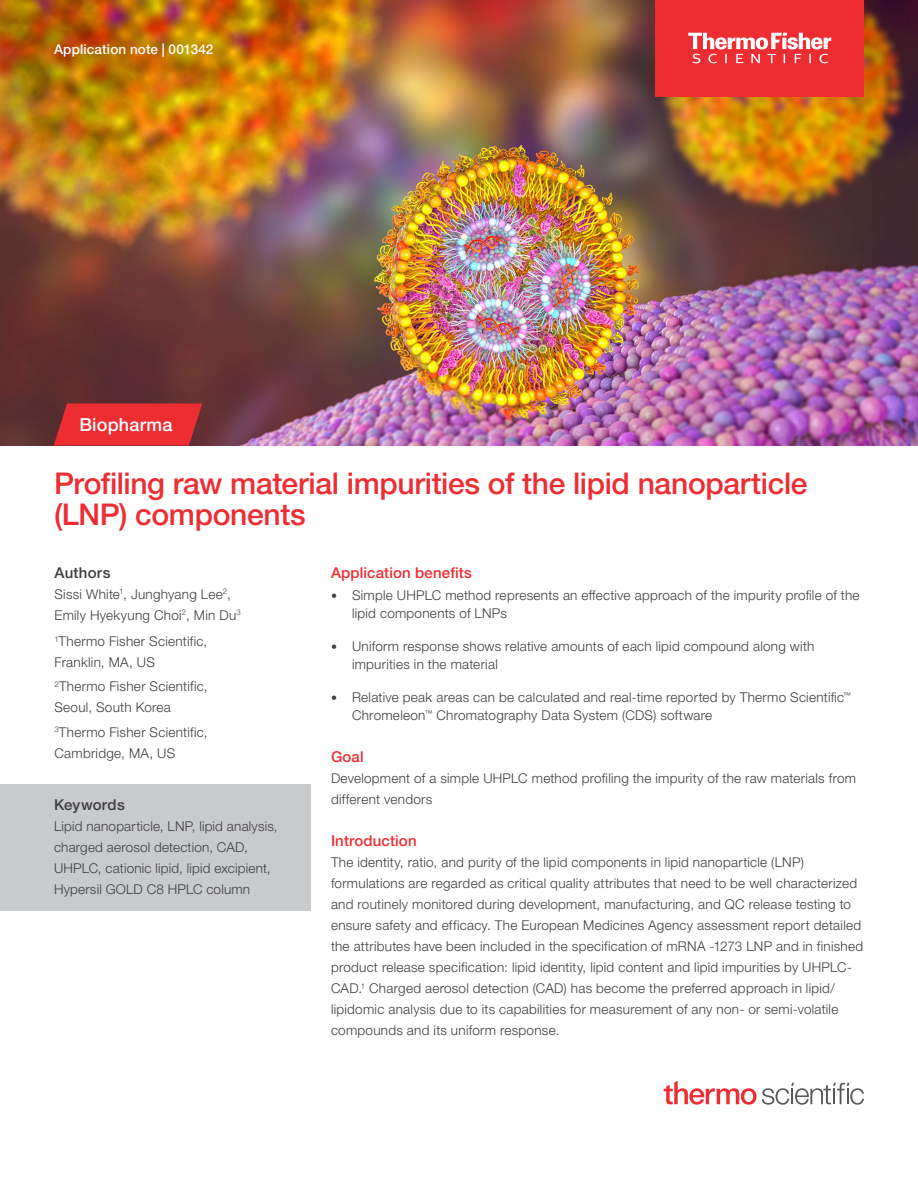
<style>
.page{position:relative;width:918px;height:1188px;background:#fff}
.page>*{position:absolute;margin:0;border:0;box-sizing:border-box;transform-origin:0 0}
.t1{font:500 30px/31.5px "Helvetica Neue LTW1 G";letter-spacing:-.01em;color:#ee2d33}
.t2{font:500 18px "Helvetica Neue LTW1 G";letter-spacing:.01em;color:#fff}
.t3{font:500 15px "Helvetica Neue LTW1 G";letter-spacing:.01em;color:#ee2d33}
.t4{font:500 15px "Helvetica Neue LTW1 G";letter-spacing:.02em;color:#3e3e3f}
.t5{font:300 13.5px/21px "Helvetica Neue LTW1 G";letter-spacing:.02em;color:#3e3e3f}
.t6{font:500 13.5px "Helvetica Neue LTW1 G";letter-spacing:.01em;color:#fff}
.s1{font-size:12px}
</style>
<div class="page">
<img style="left:0;top:0;width:918px;height:446px">
<svg style="left:664px;top:1081px;width:200px;height:24px"></svg>
<div style="left:0;top:784px;width:310px;height:126px;background:#c9cacc"></div>
<div style="left:656px;top:0;width:208px;height:96px;background:#ee2d33"></div>
<svg style="left:688px;top:33px;width:143px;height:30px"></svg>
<svg style="left:54px;top:404px;width:148px;height:42px;background:#df2d32"></svg>
<p class="t6" style="left:54px;top:41px;width:161px">Application note | 001342</p>
<h2 class="t2" style="left:79px;top:414px;width:95px">Biopharma</h2>
<h1 class="t1" style="left:54px;top:468px;width:755px">Profiling raw material impurities of the lipid nanoparticle (LNP) components</h1>
<p class="t4" style="left:54px;top:563px;width:58px">Authors</p>
<p class="t5" style="left:54px;top:583px;width:188px">Sissi White<sup>1</sup>, Junghyang Lee<sup>2</sup>,<br>Emily Hyekyung Choi<sup>2</sup>, Min Du<sup>3</sup></p>
<p class="t5" style="left:54px;top:631px;width:154px"><sup>1</sup>Thermo Fisher Scientific,<br>Franklin, MA, US</p>
<p class="t5" style="left:54px;top:676px;width:155px"><sup>2</sup>Thermo Fisher Scientific,<br>Seoul, South Korea</p>
<p class="t5" style="left:54px;top:721px;width:155px"><sup>3</sup>Thermo Fisher Scientific,<br>Cambridge, MA, US</p>
<p class="t4" style="left:54px;top:795px;width:72px">Keywords</p>
<p class="t5" style="left:54px;top:815px;width:225px">Lipid nanoparticle, LNP, lipid analysis, charged aerosol detection, CAD, UHPLC, cationic lipid, lipid excipient, Hypersil GOLD C8 HPLC column</p>
<p class="t3" style="left:331px;top:563px;width:142px">Application benefits</p>
<p class="t5" style="left:352px;top:586px;width:509px;line-height:18px;text-indent:-21px"><span class="s1">•</span> Simple UHPLC method represents an effective approach of the impurity profile of the lipid components of LNPs</p>
<p class="t5" style="left:352px;top:637px;width:464px;line-height:18px;text-indent:-21px"><span class="s1">•</span> Uniform response shows relative amounts of each lipid compound along with impurities in the material</p>
<p class="t5" style="left:352px;top:688px;width:501px;line-height:18px;text-indent:-21px"><span class="s1">•</span> Relative peak areas can be calculated and real-time reported by Thermo Scientific<sup>™<br></sup>Chromeleon<sup>™</sup> Chromatography Data System (CDS) software</p>
<p class="t3" style="left:331px;top:748px;width:34px">Goal</p>
<p class="t5" style="left:331px;top:768px;width:527px">Development of a simple UHPLC method profiling the impurity of the raw materials from different vendors</p>
<p class="t3" style="left:331px;top:832px;width:87px">Introduction</p>
<p class="t5" style="left:331px;top:852px;width:534px">The identity, ratio, and purity of the lipid components in lipid nanoparticle (LNP) formulations are regarded as critical quality attributes that need to be well characterized and routinely monitored during development, manufacturing, and QC release testing to ensure safety and efficacy. The European Medicines Agency assessment report detailed the attributes have been included in the specification of mRNA -1273 LNP and in finished product release specification: lipid identity, lipid content and lipid impurities by UHPLC-CAD.<sup>1</sup> Charged aerosol detection (CAD) has become the preferred approach in lipid/ lipidomic analysis due to its capabilities for measurement of any non- or semi-volatile compounds and its uniform response.</p>
</div>
